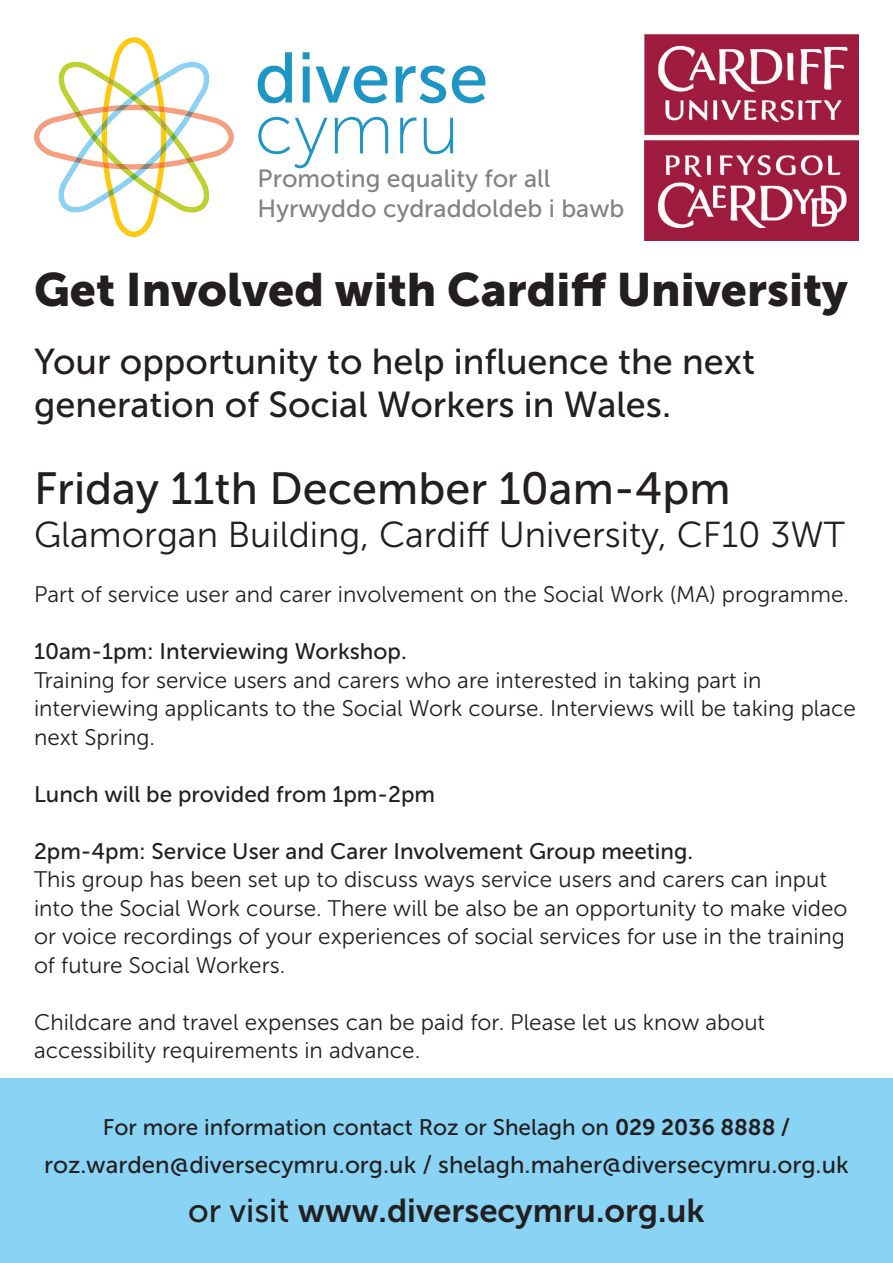
<style>
.page{position:relative;width:893px;height:1263px;background:#fff}
.page>*{position:absolute;margin:0;border:0;box-sizing:border-box;transform-origin:0 0}
.t1{font:46.5px "Museo Sans 900";color:#231f20}
.t2{font:45px "Museo Sans 500";color:#231f20}
.t3{font:36px/43.2px "Museo Sans 500";color:#231f20}
.t4{font:36px "Museo Sans 300";color:#231f20}
.t5{font:33px "Museo Sans 700";color:#231f20}
.t6{font:24.9px/29.8px "Museo Sans 500";color:#808284}
.t7{font:24px "Museo Sans 500";color:#231f20}
.t8{font:22.5px/28.5px "Museo Sans 300";color:#231f20}
.t9{font:22.5px "Museo Sans 500";color:#231f20}
.s1{font-family:"Museo Sans 700"}
.s2{font-family:"Museo Sans 500"}
</style>
<div class="page">
<img style="left:645px;top:34px;width:214px;height:206px">
<svg style="left:34px;top:37px;width:200px;height:200px"></svg>
<svg style="left:258px;top:52px;width:34px;height:51px"></svg>
<svg style="left:303px;top:52px;width:7px;height:51px"></svg>
<svg style="left:316px;top:66px;width:71px;height:37px"></svg>
<svg style="left:396px;top:66px;width:50px;height:37px"></svg>
<svg style="left:452px;top:66px;width:33px;height:37px"></svg>
<svg style="left:258px;top:117px;width:69px;height:51px"></svg>
<svg style="left:335px;top:117px;width:53px;height:36px"></svg>
<svg style="left:400px;top:117px;width:16px;height:36px"></svg>
<svg style="left:424px;top:118px;width:29px;height:36px"></svg>
<div style="left:0;top:1078px;width:893px;height:185px;background:#89d3f4"></div>
<p class="t6" style="left:258px;top:163px;width:368px">Promoting equality for all<br>Hyrwyddo cydraddoldeb i bawb</p>
<h1 class="t1" style="left:34px;top:263px;width:815px">Get Involved with Cardiff University</h1>
<h3 class="t3" style="left:34px;top:340px;width:722px">Your opportunity to help influence the next generation of Social Workers in Wales.</h3>
<h2 class="t2" style="left:34px;top:463px;width:698px">Friday 11th December 10am-4pm</h2>
<h3 class="t4" style="left:34px;top:515px;width:813px">Glamorgan Building, Cardiff University, CF10 3WT</h3>
<p class="t8" style="left:34px;top:580px;width:817px">Part of service user and carer involvement on the Social Work (MA) programme.</p>
<p class="t9" style="left:34px;top:639px;width:374px">10am-1pm: Interviewing Workshop.</p>
<p class="t8" style="left:34px;top:666px;width:823px">Training for service users and carers who are interested in taking part in interviewing applicants to the Social Work course. Interviews will be taking place next Spring.</p>
<p class="t9" style="left:34px;top:782px;width:403px">Lunch will be provided from 1pm-2pm</p>
<p class="t9" style="left:34px;top:839px;width:661px">2pm-4pm: Service User and Carer Involvement Group meeting.</p>
<p class="t8" style="left:34px;top:866px;width:815px">This group has been set up to discuss ways service users and carers can input into the Social Work course. There will be also be an opportunity to make video or voice recordings of your experiences of social services for use in the training of future Social Workers.</p>
<p class="t8" style="left:34px;top:1008px;width:733px">Childcare and travel expenses can be paid for. Please let us know about accessibility requirements in advance.</p>
<p class="t9" style="left:103px;top:1115px;width:689px">For more information contact Roz or Shelagh on <span class="s1">029 2036 8888 /</span></p>
<p class="t7" style="left:44px;top:1151px;width:806px">roz.warden@diversecymru.org.uk / shelagh.maher@diversecymru.org.uk</p>
<h3 class="t5" style="left:188px;top:1193px;width:518px"><span class="s2">or visit</span> www.diversecymru.org.uk</h3>
</div>
